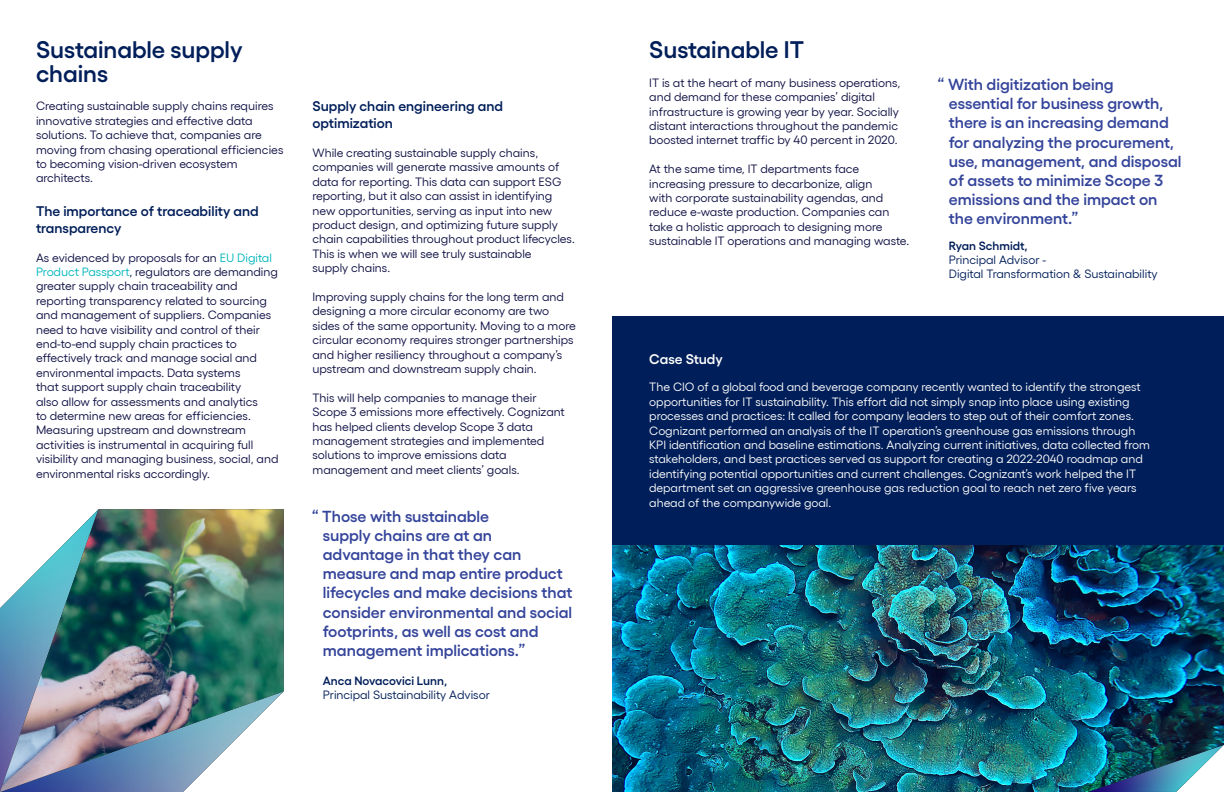
<style>
.page{position:relative;width:1224px;height:792px;background:#fff}
.page>*{position:absolute;margin:0;border:0;box-sizing:border-box;transform-origin:0 0}
.t1{font:600 24px/24px "Gellix";color:#001e59}
.t2{font:600 16px/19.2px "Gellix";color:#34449a}
.t3{font:600 14px/16.8px "Gellix";color:#001e59}
.t4{font:600 14px "Gellix";letter-spacing:-.005em;color:#fff}
.t5{font:12px/14.4px "Gellix";color:#0f1044}
.t6{font:12px/14.4px "Gellix";color:#fff}
.t7{font:12px/14.4px "Gellix";color:#001e59}
.s1{color:#00b6bc}
.s2{font-weight:600}
</style>
<div class="page">
<img style="left:612px;top:545px;width:612px;height:247px">
<img style="left:0;top:509px;width:284px;height:283px">
<div style="left:612px;top:316px;width:612px;height:229px;background:#001e59"></div>
<p class="t1" style="left:36px;top:35px;width:208px">Sustainable supply chains</p>
<p class="t5" style="left:36px;top:98px;width:249px">Creating sustainable supply chains requires innovative strategies and effective data solutions. To achieve that, companies are moving from chasing operational efficiencies to becoming vision-driven ecosystem architects.</p>
<p class="t3" style="left:36px;top:201px;width:224px">The importance of traceability and transparency</p>
<p class="t5" style="left:36px;top:249px;width:244px">As evidenced by proposals for an <span class="s1">EU Digital Product Passport</span>, regulators are demanding greater supply chain traceability and reporting transparency related to sourcing and management of suppliers. Companies need to have visibility and control of their end-to-end supply chain practices to effectively track and manage social and environmental impacts. Data systems<br>that support supply chain traceability<br>also allow for assessments and analytics<br>to determine new areas for efficiencies.<br>Measuring upstream and downstream activities is instrumental in acquiring full visibility and managing business, social, and environmental risks accordingly.</p>
<p class="t3" style="left:312px;top:97px;width:192px">Supply chain engineering and optimization</p>
<p class="t5" style="left:312px;top:144px;width:264px">While creating sustainable supply chains, companies will generate massive amounts of data for reporting. This data can support ESG reporting, but it also can assist in identifying new opportunities, serving as input into new product design, and optimizing future supply chain capabilities throughout product lifecycles.<br>This is when we will see truly sustainable<br>supply chains.</p>
<p class="t5" style="left:312px;top:288px;width:265px">Improving supply chains for the long term and designing a more circular economy are two sides of the same opportunity. Moving to a more circular economy requires stronger partnerships and higher resiliency throughout a company’s upstream and downstream supply chain.</p>
<p class="t5" style="left:312px;top:389px;width:254px">This will help companies to manage their Scope 3 emissions more effectively. Cognizant has helped clients develop Scope 3 data management strategies and implemented solutions to improve emissions data management and meet clients’ goals.</p>
<p class="t2" style="left:323px;top:505px;width:251px;text-indent:-11px">“ Those with sustainable<br>supply chains are at an advantage in that they can measure and map entire product lifecycles and make decisions that consider environmental and social footprints, as well as cost and management implications.”</p>
<p class="t7" style="left:323px;top:672px;width:169px"><span class="s2">Anca Novacovici Lunn,<br></span>Principal Sustainability Advisor</p>
<p class="t1" style="left:649px;top:35px;width:156px">Sustainable IT</p>
<p class="t5" style="left:649px;top:74px;width:253px">IT is at the heart of many business operations, and demand for these companies’ digital infrastructure is growing year by year. Socially distant interactions throughout the pandemic boosted internet traffic by 40 percent in 2020.</p>
<p class="t5" style="left:649px;top:161px;width:262px">At the same time, IT departments face increasing pressure to decarbonize, align<br>with corporate sustainability agendas, and reduce e-waste production. Companies can take a holistic approach to designing more sustainable IT operations and managing waste.</p>
<p class="t2" style="left:949px;top:73px;width:234px;text-indent:-11px">“ With digitization being essential for business growth, there is an increasing demand for analyzing the procurement, use, management, and disposal of assets to minimize Scope 3 emissions and the impact on the environment.”</p>
<p class="t7" style="left:949px;top:237px;width:210px"><span class="s2">Ryan Schmidt,<br></span>Principal Advisor -<br>Digital Transformation &amp; Sustainability</p>
<p class="t4" style="left:649px;top:348px;width:75px">Case Study</p>
<p class="t6" style="left:649px;top:379px;width:502px">The CIO of a global food and beverage company recently wanted to identify the strongest opportunities for IT sustainability. This effort did not simply snap into place using existing processes and practices: It called for company leaders to step out of their comfort zones.<br>Cognizant performed an analysis of the IT operation’s greenhouse gas emissions through KPI identification and baseline estimations. Analyzing current initiatives, data collected from stakeholders, and best practices served as support for creating a 2022-2040 roadmap and identifying potential opportunities and current challenges. Cognizant’s work helped the IT department set an aggressive greenhouse gas reduction goal to reach net zero five years ahead of the companywide goal.</p>
</div>
